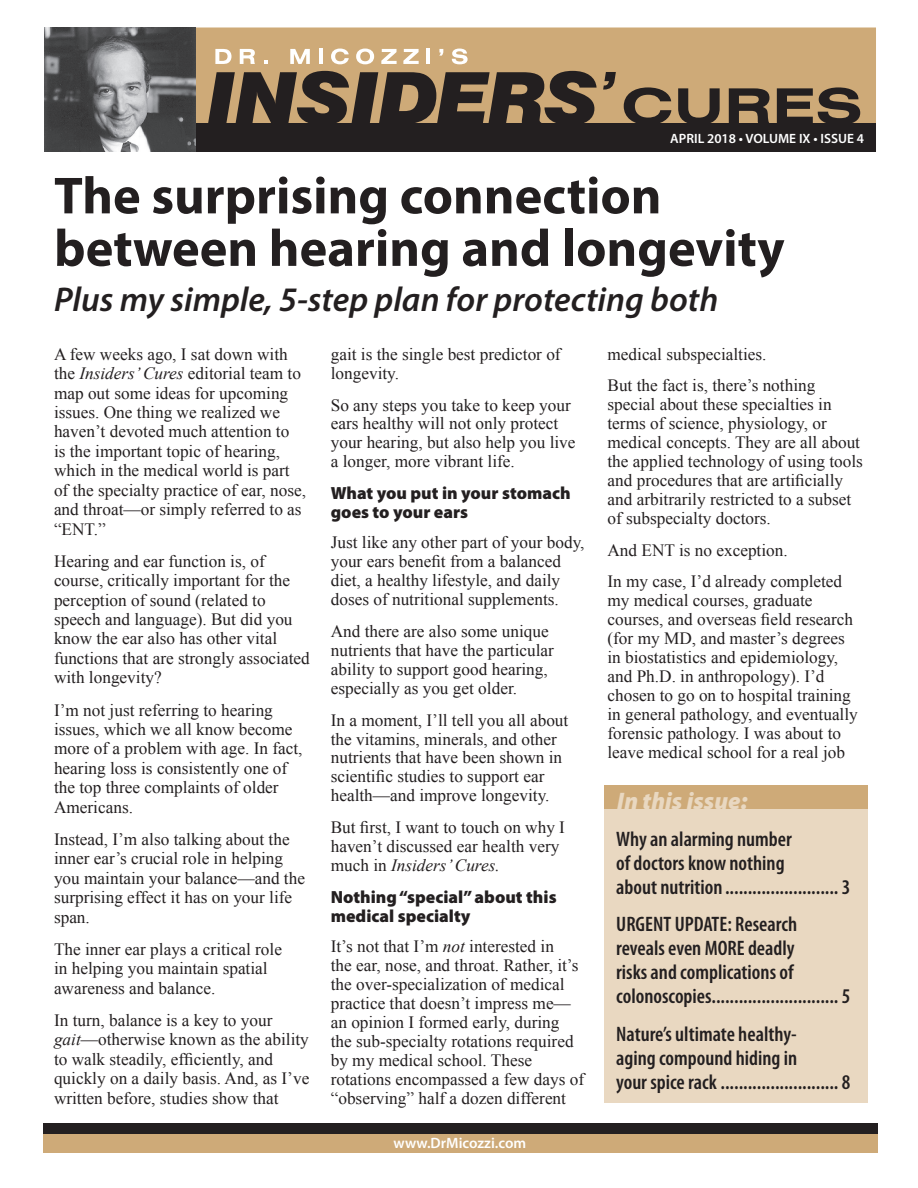
<style>
.page{position:relative;width:918px;height:1188px;background:#fff}
.page>*{position:absolute;margin:0;border:0;box-sizing:border-box;transform-origin:0 0}
.t1{font:700 52.5px/52.5px "Myriad Pro";color:#231f20}
.subtitle{font:italic 600 34.5px "Myriad Pro";color:#231f20}
.t2{font:italic 900 24px "Myriad Pro";color:#e9d8c1}
.inside_this_issue_te{font:600 condensed 21px/24px "Myriad Pro";color:#231f20}
.Subhead{font:900 17.7px/19px "Myriad Pro";color:#231f20}
.t3{font:17.25px/19.4px "Times New Roman";color:#231f20}
.t4{font:600 15px "Myriad Pro";color:#fff}
.t5{font:600 13.5px "Myriad Pro";color:#fff}
.s1{font-style:italic}
</style>
<div class="page">
<div style="left:43px;top:1128px;width:834px;height:25px;background:#ceaa78"></div>
<div style="left:43px;top:1123px;width:834px;height:10px;background:#231f20"></div>
<div style="left:604px;top:800px;width:263px;height:303px;background:#e9d8c1"></div>
<div style="left:604px;top:785px;width:263px;height:23px;background:#ceaa78"></div>
<div style="left:44px;top:27px;width:832px;height:125px;background:#ceaa78"></div>
<svg style="left:624px;top:87px;width:47px;height:36px;background:#78644b"></svg>
<svg style="left:678px;top:88px;width:42px;height:35px"></svg>
<svg style="left:729px;top:88px;width:41px;height:35px"></svg>
<svg style="left:777px;top:87px;width:83px;height:36px;background:#675643"></svg>
<svg style="left:215px;top:49px;width:17px;height:15px"></svg>
<svg style="left:240px;top:49px;width:15px;height:15px"></svg>
<svg style="left:264px;top:60px;width:4px;height:4px"></svg>
<svg style="left:290px;top:49px;width:20px;height:15px"></svg>
<hr style="left:319px;top:49px;width:4px;height:15px;background:#fff">
<svg style="left:331px;top:49px;width:18px;height:15px"></svg>
<svg style="left:356px;top:49px;width:18px;height:15px"></svg>
<svg style="left:381px;top:49px;width:16px;height:15px"></svg>
<svg style="left:403px;top:49px;width:16px;height:15px"></svg>
<hr style="left:427px;top:49px;width:3px;height:15px;background:#fff">
<svg style="left:439px;top:49px;width:4px;height:7px"></svg>
<svg style="left:452px;top:49px;width:16px;height:15px"></svg>
<svg style="left:208px;top:71px;width:389px;height:52px;background:#5d4e3d"></svg>
<svg style="left:603px;top:72px;width:13px;height:18px"></svg>
<div style="left:45px;top:123px;width:831px;height:29px;background:#231f20"></div>
<img style="left:45px;top:28px;width:151px;height:124px">
<p class="t5" style="left:670px;top:130px;width:195px">APRIL 2018 • VOLUME IX • ISSUE 4</p>
<p class="t1" style="left:54px;top:168px;width:732px">The surprising connection between hearing and longevity</p>
<p class="subtitle" style="left:54px;top:277px;width:666px">Plus my simple, 5-step plan for protecting both</p>
<p class="t3" style="left:54px;top:344px;width:254px">A few weeks ago, I sat down with the <span class="s1">Insiders’ Cures</span> editorial team to map out some ideas for upcoming issues. One thing we realized we haven’t devoted much attention to<br>is the important topic of hearing, which in the medical world is part of the specialty practice of ear, nose, and throat—or simply referred to as “ENT.”</p>
<p class="t3" style="left:54px;top:551px;width:257px">Hearing and ear function is, of course, critically important for the perception of sound (related to speech and language). But did you know the ear also has other vital functions that are strongly associated with longevity?</p>
<p class="t3" style="left:54px;top:700px;width:250px">I’m not just referring to hearing issues, which we all know become more of a problem with age. In fact, hearing loss is consistently one of the top three complaints of older<br>Americans.</p>
<p class="t3" style="left:54px;top:829px;width:253px">Instead, I’m also talking about the inner ear’s crucial role in helping you maintain your balance—and the surprising effect it has on your life span.</p>
<p class="t3" style="left:54px;top:939px;width:230px">The inner ear plays a critical role in helping you maintain spatial awareness and balance.</p>
<p class="t3" style="left:54px;top:1010px;width:257px">In turn, balance is a key to your <span class="s1">gait</span>—otherwise known as the ability to walk steadily, efficiently, and quickly on a daily basis. And, as I’ve written before, studies show that</p>
<p class="t3" style="left:331px;top:344px;width:231px">gait is the single best predictor of longevity.</p>
<p class="t3" style="left:331px;top:395px;width:246px">So any steps you take to keep your ears healthy will not only protect your hearing, but also help you live a longer, more vibrant life.</p>
<p class="Subhead" style="left:331px;top:484px;width:241px">What you put in your stomach goes to your ears</p>
<p class="t3" style="left:331px;top:532px;width:255px">Just like any other part of your body, your ears benefit from a balanced diet, a healthy lifestyle, and daily doses of nutritional supplements.</p>
<p class="t3" style="left:331px;top:621px;width:225px">And there are also some unique nutrients that have the particular ability to support good hearing, especially as you get older.</p>
<p class="t3" style="left:331px;top:710px;width:239px">In a moment, I’ll tell you all about the vitamins, minerals, and other nutrients that have been shown in scientific studies to support ear health—and improve longevity.</p>
<p class="t3" style="left:331px;top:818px;width:236px">But first, I want to touch on why I haven’t discussed ear health very much in <span class="s1">Insiders’ Cures.</span></p>
<p class="Subhead" style="left:331px;top:888px;width:227px">Nothing “special” about this medical specialty</p>
<p class="t3" style="left:331px;top:936px;width:255px">It’s not that I’m <span class="s1">not</span> interested in<br>the ear, nose, and throat. Rather, it’s the over-specialization of medical practice that doesn’t impress me— an opinion I formed early, during the sub-specialty rotations required by my medical school. These rotations encompassed a few days of “observing” half a dozen different</p>
<p class="t4" style="left:394px;top:1133px;width:134px">www.DrMicozzi.com</p>
<p class="t3" style="left:608px;top:344px;width:161px">medical subspecialties.</p>
<p class="t3" style="left:608px;top:376px;width:257px;line-height:18.9px">But the fact is, there’s nothing special about these specialties in terms of science, physiology, or medical concepts. They are all about the applied technology of using tools and procedures that are artificially and arbitrarily restricted to a subset of subspecialty doctors.</p>
<p class="t3" style="left:608px;top:540px;width:182px">And ENT is no exception.</p>
<p class="t3" style="left:608px;top:572px;width:252px;line-height:18.9px">In my case, I’d already completed my medical courses, graduate courses, and overseas field research (for my MD, and master’s degrees in biostatistics and epidemiology, and Ph.D. in anthropology). I’d chosen to go on to hospital training in general pathology, and eventually forensic pathology. I was about to leave medical school for a real job</p>
<p class="t2" style="left:617px;top:787px;width:132px">In this issue:</p>
<p class="inside_this_issue_te" style="left:616px;top:827px;width:236px">Why an alarming number<br>of doctors know nothing<br>about nutrition ......................... 3</p>
<p class="inside_this_issue_te" style="left:616px;top:913px;width:236px">URGENT UPDATE: Research reveals even MORE deadly<br>risks and complications of colonoscopies............................ 5</p>
<p class="inside_this_issue_te" style="left:616px;top:1022px;width:236px">Nature’s ultimate healthy-<br>aging compound hiding in<br>your spice rack .......................... 8</p>
</div>
